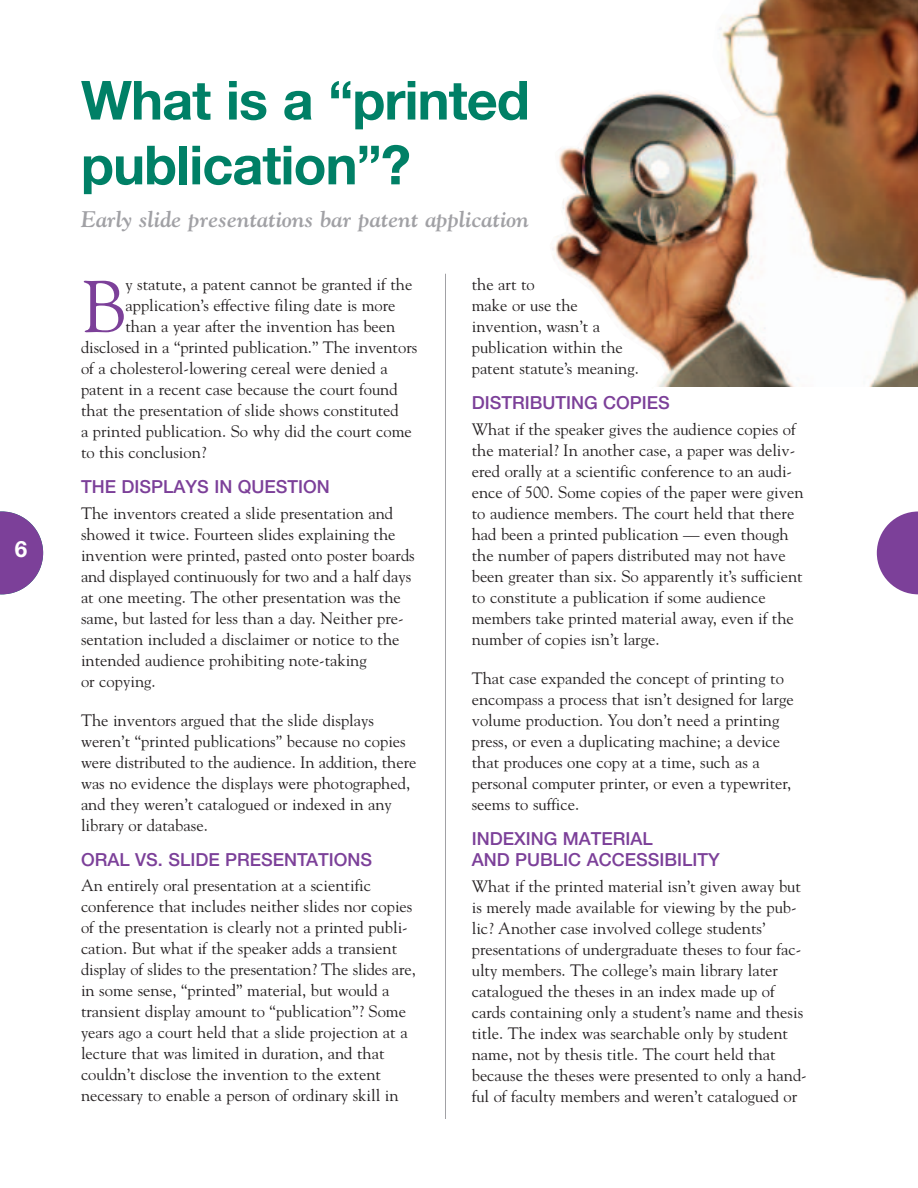
<style>
.page{position:relative;width:918px;height:1188px;background:#fff}
.page>*{position:absolute;margin:0;border:0;box-sizing:border-box;transform-origin:0 0}
.t1{font:72.9px "Goudy Std";color:#7c4099}
.t2{font:700 54px/64.8px "Helvetica Neue LT Std";letter-spacing:-.015em;color:#008066}
.t3{font:italic 700 22.5px "Goudy Std";color:#a1a1a5}
.t4{font:700 22.5px "Helvetica Neue LT Std";color:#fff}
.t5{font:500 18px/21.6px "Helvetica Neue LT Std";color:#7c4099}
.t6{font:16.5px/21px "Goudy Std";color:#231f20}
</style>
<div class="page">
<svg style="left:877px;top:512px;width:41px;height:82px"></svg>
<svg style="left:0;top:512px;width:43px;height:82px"></svg>
<hr style="left:445px;top:274px;width:1px;height:845px;background:#a1a1a5">
<img style="left:552px;top:0;width:366px;height:387px">
<h3 class="t4" style="left:15px;top:541px;width:14px">6</h3>
<h2 class="t2" style="left:81px;top:73px;width:450px">What is a “printed publication”?</h2>
<h3 class="t3" style="left:81px;top:206px;width:450px">Early slide presentations bar patent application</h3>
<h1 class="t1" style="left:81px;top:264px;width:46px">B</h1>
<p class="t6" style="left:125px;top:274px;width:288px">y statute, a patent cannot be granted if the</p>
<p class="t6" style="left:125px;top:295px;width:272px">application’s effective filing date is more</p>
<p class="t6" style="left:125px;top:316px;width:272px">than a year after the invention has been</p>
<p class="t6" style="left:81px;top:337px;width:338px">disclosed in a “printed publication.” The inventors</p>
<p class="t6" style="left:81px;top:358px;width:308px">of a cholesterol-lowering cereal were denied a</p>
<p class="t6" style="left:81px;top:379px;width:318px">patent in a recent case because the court found</p>
<p class="t6" style="left:81px;top:400px;width:319px">that the presentation of slide shows constituted</p>
<p class="t6" style="left:81px;top:421px;width:332px">a printed publication. So why did the court come</p>
<p class="t6" style="left:81px;top:442px;width:127px">to this conclusion?</p>
<p class="t5" style="left:81px;top:478px;width:250px">THE DISPLAYS IN QUESTION</p>
<p class="t6" style="left:81px;top:502px;width:335px">The inventors created a slide presentation and showed it twice. Fourteen slides explaining the invention were printed, pasted onto poster boards and displayed continuously for two and a half days at one meeting. The other presentation was the same, but lasted for less than a day. Neither pre&shy;sentation included a disclaimer or notice to the intended audience prohibiting note-taking<br>or copying.</p>
<p class="t6" style="left:81px;top:709px;width:337px">The inventors argued that the slide displays weren’t “printed publications” because no copies were distributed to the audience. In addition, there was no evidence the displays were photographed, and they weren’t catalogued or indexed in any library or database.</p>
<p class="t5" style="left:81px;top:850px;width:293px">ORAL VS. SLIDE PRESENTATIONS</p>
<p class="t6" style="left:81px;top:875px;width:336px">An entirely oral presentation at a scientific conference that includes neither slides nor copies of the presentation is clearly not a printed publi&shy;cation. But what if the speaker adds a transient display of slides to the presentation? The slides are, in some sense, “printed” material, but would a transient display amount to “publication”? Some years ago a court held that a slide projection at a lecture that was limited in duration, and that couldn’t disclose the invention to the extent necessary to enable a person of ordinary skill in</p>
<p class="t6" style="left:472px;top:274px;width:169px">the art to<br>make or use the invention, wasn’t a publication within the patent statute’s meaning.</p>
<p class="t5" style="left:472px;top:394px;width:200px">DISTRIBUTING COPIES</p>
<p class="t6" style="left:472px;top:418px;width:333px">What if the speaker gives the audience copies of the material? In another case, a paper was deliv&shy;ered orally at a scientific conference to an audi&shy;ence of 500. Some copies of the paper were given to audience members. The court held that there had been a printed publication — even though the number of papers distributed may not have been greater than six. So apparently it’s sufficient to constitute a publication if some audience members take printed material away, even if the number of copies isn’t large.</p>
<p class="t6" style="left:472px;top:667px;width:323px">That case expanded the concept of printing to encompass a process that isn’t designed for large volume production. You don’t need a printing press, or even a duplicating machine; a device that produces one copy at a time, such as a personal computer printer, or even a typewriter, seems to suffice.</p>
<p class="t5" style="left:472px;top:829px;width:250px">INDEXING MATERIAL<br>AND PUBLIC ACCESSIBILITY</p>
<p class="t6" style="left:472px;top:876px;width:337px">What if the printed material isn’t given away but is merely made available for viewing by the pub&shy;lic? Another case involved college students’ presentations of undergraduate theses to four fac&shy;ulty members. The college’s main library later catalogued the theses in an index made up of cards containing only a student’s name and thesis title. The index was searchable only by student name, not by thesis title. The court held that because the theses were presented to only a hand&shy;ful of faculty members and weren’t catalogued or</p>
</div>
